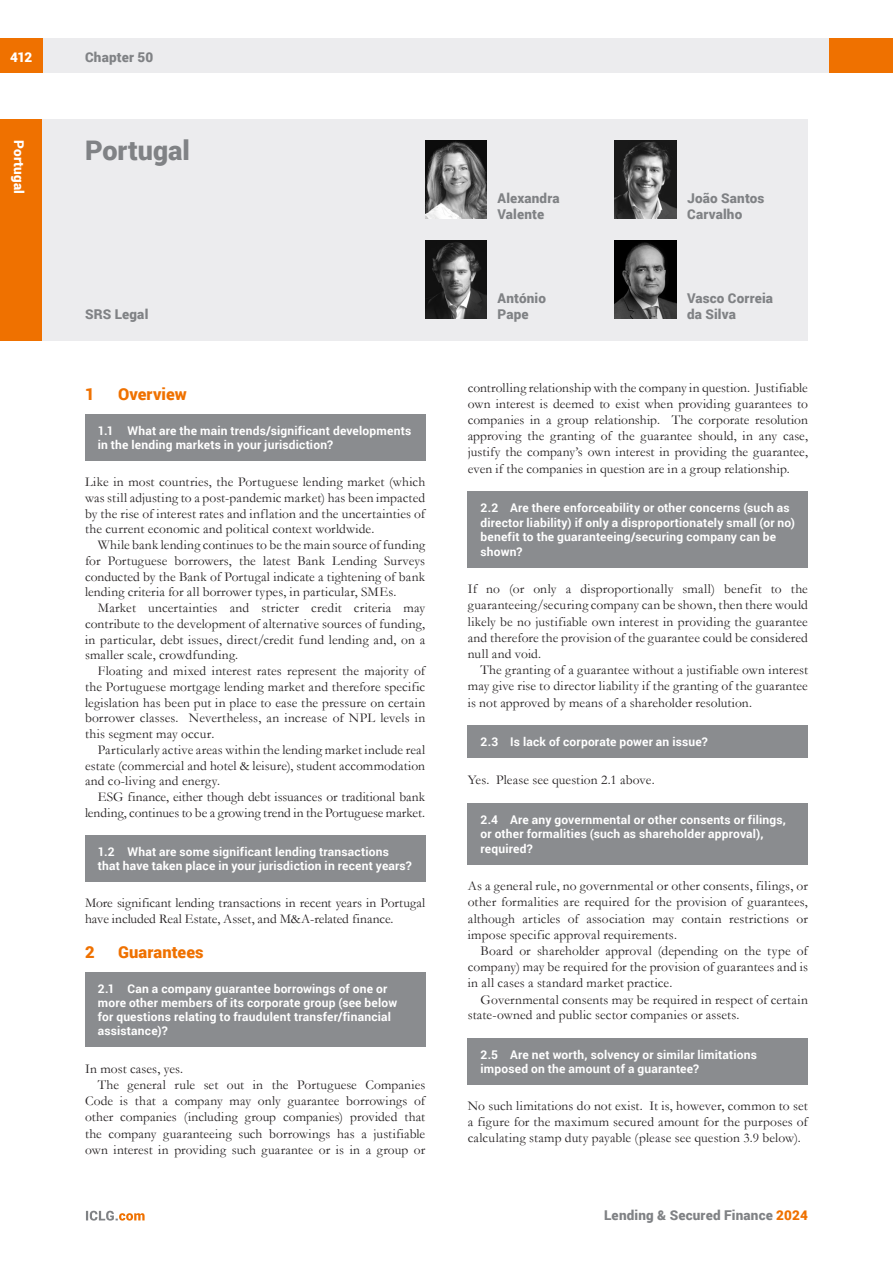
<style>
.page{position:relative;width:893px;height:1263px;background:#fff}
.page>*{position:absolute;margin:0;border:0;box-sizing:border-box;transform-origin:0 0}
.t1{font:900 27px "Roboto";color:#808285}
.t2{font:900 16.5px "Roboto";letter-spacing:.005em;color:#ef7100}
.t3{font:13.5px/15.8px "Garamond";letter-spacing:.005em;color:#231f20;text-align:justify}
.t4{font:900 13.5px/16.2px "Roboto";letter-spacing:.015em;color:#808285}
.t5{font:900 13.5px "Roboto";letter-spacing:.015em;color:#fff}
.t6{font:700 12px/14.4px "Roboto";letter-spacing:.015em;color:#fff}
.s1{color:#ef7100}
</style>
<div class="page">
<div style="left:43px;top:38px;width:786px;height:34px;background:#ececee"></div>
<div style="left:0;top:38px;width:43px;height:34px;background:#ef7100"></div>
<div style="left:829px;top:38px;width:64px;height:34px;background:#ef7100"></div>
<svg style="left:86px;top:1211px;width:59px;height:9px"></svg>
<div style="left:0;top:119px;width:43px;height:221px;background:#ef7100"></div>
<div style="left:43px;top:119px;width:765px;height:221px;background:#ececee"></div>
<img style="left:425px;top:240px;width:62px;height:79px">
<img style="left:615px;top:240px;width:61px;height:79px">
<img style="left:425px;top:140px;width:62px;height:79px">
<img style="left:615px;top:140px;width:61px;height:79px">
<div style="left:468px;top:491px;width:340px;height:76px;background:#8a8c8f"></div>
<div style="left:468px;top:725px;width:340px;height:33px;background:#8a8c8f"></div>
<div style="left:468px;top:803px;width:340px;height:61px;background:#8a8c8f"></div>
<div style="left:468px;top:1038px;width:340px;height:47px;background:#8a8c8f"></div>
<div style="left:85px;top:414px;width:340px;height:47px;background:#8a8c8f"></div>
<div style="left:85px;top:835px;width:340px;height:47px;background:#8a8c8f"></div>
<div style="left:85px;top:972px;width:340px;height:75px;background:#8a8c8f"></div>
<p class="t5" style="left:10px;top:48px;width:24px">412</p>
<p class="t4" style="left:85px;top:49px;width:70px">Chapter 50</p>
<p class="t5" style="left:29px;top:140px;width:55px;rotate:90deg">Portugal</p>
<h1 class="t1" style="left:85px;top:131px;width:106px">Portugal</h1>
<p class="t4" style="left:85px;top:305px;width:65px">SRS Legal</p>
<p class="t2" style="left:85px;top:382px;width:11px">1</p>
<p class="t2" style="left:118px;top:382px;width:70px">Overview</p>
<p class="t6" style="left:98px;top:423px;width:315px;line-height:14px">1.1 What are the main trends/significant developments in the lending markets in your jurisdiction?</p>
<p class="t3" style="left:85px;top:474px;width:342px">Like in most countries, the Portuguese lending market (which was still adjusting to a post-pandemic market) has been impacted by the rise of interest rates and inflation and the uncertainties of the current economic and political context worldwide.</p>
<p class="t3" style="left:85px;top:537px;width:342px;text-indent:13px">While bank lending continues to be the main source of funding for Portuguese borrowers, the latest Bank Lending Surveys conducted by the Bank of Portugal indicate a tightening of bank lending criteria for all borrower types, in particular, SMEs.</p>
<p class="t3" style="left:85px;top:600px;width:342px;text-indent:13px">Market uncertainties and stricter credit criteria may contribute to the development of alternative sources of funding, in particular, debt issues, direct/credit fund lending and, on a smaller scale, crowdfunding.</p>
<p class="t3" style="left:85px;top:663px;width:342px;text-indent:13px">Floating and mixed interest rates represent the majority of the Portuguese mortgage lending market and therefore specific legislation has been put in place to ease the pressure on certain borrower classes. Nevertheless, an increase of NPL levels in this segment may occur.</p>
<p class="t3" style="left:85px;top:741px;width:342px;text-indent:13px">Particularly active areas within the lending market include real estate (commercial and hotel &amp; leisure), student accommodation and co-living and energy.</p>
<p class="t3" style="left:85px;top:789px;width:342px;text-align:right">ESG finance, either though debt issuances or traditional bank lending, continues to be a growing trend in the Portuguese market.</p>
<p class="t6" style="left:98px;top:845px;width:315px;line-height:14px">1.2 What are some significant lending transactions that have taken place in your jurisdiction in recent years?</p>
<p class="t3" style="left:85px;top:895px;width:342px">More significant lending transactions in recent years in Portugal have included Real Estate, Asset, and M&amp;A-related finance.</p>
<p class="t2" style="left:85px;top:941px;width:11px">2</p>
<p class="t2" style="left:118px;top:941px;width:87px">Guarantees</p>
<p class="t6" style="left:98px;top:982px;width:301px;line-height:14px">2.1 Can a company guarantee borrowings of one or more other members of its corporate group (see below for questions relating to fraudulent transfer/financial assistance)?</p>
<p class="t3" style="left:85px;top:1060px;width:100px">In most cases, yes.</p>
<p class="t3" style="left:98px;top:1076px;width:329px">The general rule set out in the Portuguese Companies</p>
<p class="t3" style="left:85px;top:1093px;width:342px">Code is that a company may only guarantee borrowings of</p>
<p class="t3" style="left:85px;top:1109px;width:342px">other companies (including group companies) provided that</p>
<p class="t3" style="left:85px;top:1125px;width:342px">the company guaranteeing such borrowings has a justifiable</p>
<p class="t3" style="left:85px;top:1141px;width:342px">own interest in providing such guarantee or is in a group or</p>
<p class="t4" style="left:497px;top:189px;width:64px">Alexandra<br>Valente</p>
<p class="t4" style="left:687px;top:189px;width:79px">João Santos<br>Carvalho</p>
<p class="t4" style="left:497px;top:289px;width:50px">António<br>Pape</p>
<p class="t4" style="left:687px;top:289px;width:87px">Vasco Correia da Silva</p>
<p class="t3" style="left:468px;top:379px;width:342px;line-height:16.2px">controlling relationship with the company in question. Justifiable own interest is deemed to exist when providing guarantees to companies in a group relationship. The corporate resolution approving the granting of the guarantee should, in any case, justify the company’s own interest in providing the guarantee, even if the companies in question are in a group relationship.</p>
<p class="t6" style="left:480px;top:500px;width:316px">2.2 Are there enforceability or other concerns (such as director liability) if only a disproportionately small (or no) benefit to the guaranteeing/securing company can be shown?</p>
<p class="t3" style="left:468px;top:580px;width:342px;line-height:16.2px">If no (or only a disproportionally small) benefit to the guaranteeing/securing company can be shown, then there would likely be no justifiable own interest in providing the guarantee and therefore the provision of the guarantee could be considered null and void.</p>
<p class="t3" style="left:468px;top:661px;width:342px;line-height:16.2px;text-indent:13px">The granting of a guarantee without a justifiable own interest may give rise to director liability if the granting of the guarantee is not approved by means of a shareholder resolution.</p>
<p class="t6" style="left:480px;top:734px;width:229px">2.3 Is lack of corporate power an issue?</p>
<p class="t3" style="left:468px;top:771px;width:188px">Yes. Please see question 2.1 above.</p>
<p class="t6" style="left:480px;top:812px;width:307px">2.4 Are any governmental or other consents or filings, or other formalities (such as shareholder approval), required?</p>
<p class="t3" style="left:468px;top:877px;width:342px;line-height:16.2px">As a general rule, no governmental or other consents, filings, or other formalities are required for the provision of guarantees, although articles of association may contain restrictions or impose specific approval requirements.</p>
<p class="t3" style="left:468px;top:942px;width:342px;line-height:16.2px;text-indent:13px">Board or shareholder approval (depending on the type of company) may be required for the provision of guarantees and is in all cases a standard market practice.</p>
<p class="t3" style="left:468px;top:991px;width:342px;text-indent:13px">Governmental consents may be required in respect of certain state-owned and public sector companies or assets.</p>
<p class="t6" style="left:480px;top:1047px;width:278px">2.5 Are net worth, solvency or similar limitations imposed on the amount of a guarantee?</p>
<p class="t3" style="left:468px;top:1098px;width:342px">No such limitations do not exist. It is, however, common to set a figure for the maximum secured amount for the purposes of calculating stamp duty payable (please see question 3.9 below).</p>
<p class="t4" style="left:604px;top:1207px;width:205px">Lending &amp; Secured Finance <span class="s1">2024</span></p>
</div>
